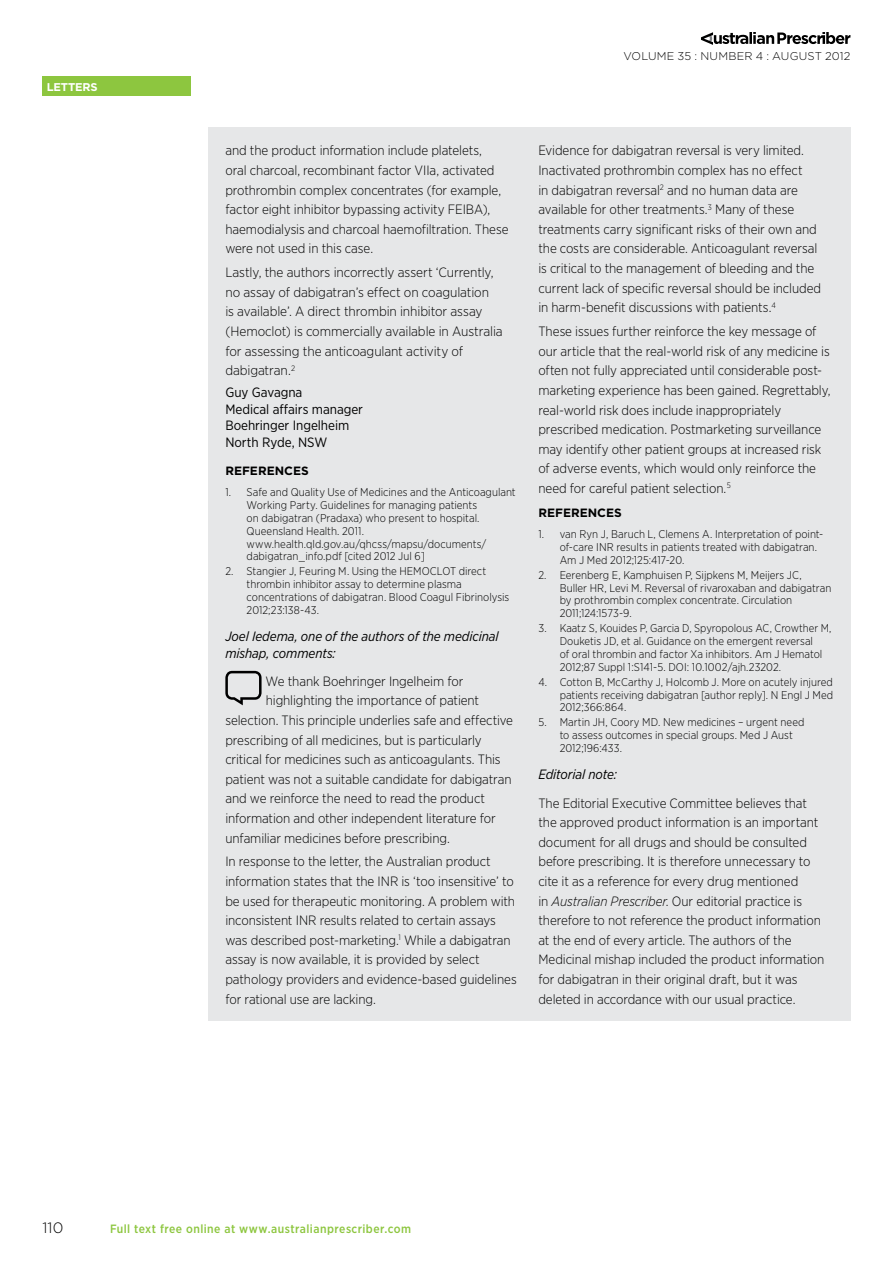
<style>
.page{position:relative;width:893px;height:1263px;background:#fff}
.page>*{position:absolute;margin:0;border:0;box-sizing:border-box;transform-origin:0 0}
.t1{font:300 15px "Gotham";color:#000}
.t2{font:300 13.5px/19.6px "Gotham Narrow";letter-spacing:-.005em;color:#000}
.t3{font:italic 13.5px/16.6px "Gotham Narrow";letter-spacing:-.005em;color:#000}
.t4{font:13.5px/16.6px "Gotham Narrow";letter-spacing:-.005em;color:#000}
.t5{font:500 12px "Gotham Narrow";letter-spacing:.035em;color:#8dc63f}
.t6{font:700 12px "Gotham";color:#000}
.t7{font:300 11.25px/12.9px "Gotham Narrow";color:#000}
.t8{font:300 11.25px "Gotham";letter-spacing:.015em;color:#000}
.t9{font:700 11.25px "Gotham";letter-spacing:-.015em;color:#fff}
.s1{font-style:italic}
</style>
<div class="page">
<svg style="left:701px;top:32px;width:149px;height:13px"></svg>
<div style="left:43px;top:77px;width:148px;height:19px;background:#8dc63f"></div>
<div style="left:208px;top:128px;width:642px;height:892px;background:#e6e7e8"></div>
<svg style="left:225px;top:671px;width:37px;height:34px"></svg>
<p class="t9" style="left:47px;top:79px;width:52px">LETTERS</p>
<p class="t8" style="left:623px;top:48px;width:229px">VOLUME 35 : NUMBER 4 : AUGUST 2012</p>
<p class="t2" style="left:225px;top:140px;width:285px">and the product information include platelets,<br>oral charcoal, recombinant factor VIIa, activated prothrombin complex concentrates (for example, factor eight inhibitor bypassing activity FEIBA), haemodialysis and charcoal haemofiltration. These were not used in this case.</p>
<p class="t2" style="left:225px;top:262px;width:279px">Lastly, the authors incorrectly assert ‘Currently, no assay of dabigatran’s effect on coagulation<br>is available’. A direct thrombin inhibitor assay (Hemoclot) is commercially available in Australia for assessing the anticoagulant activity of dabigatran.<sup>2</sup></p>
<p class="t4" style="left:225px;top:384px;width:139px">Guy Gavagna<br>Medical affairs manager<br>Boehringer Ingelheim<br>North Ryde, NSW</p>
<p class="t6" style="left:225px;top:463px;width:34px">REFEREN</p>
<p class="t6" style="left:284px;top:463px;width:17px">CES</p>
<p class="t7" style="left:247px;top:485px;width:271px;text-indent:-21px">1. Safe and Quality Use of Medicines and the Anticoagulant Working Party. Guidelines for managing patients<br>on dabigatran (Pradaxa) who present to hospital.<br>Queensland Health. 2011. www.health.qld.gov.au/qhcss/mapsu/documents/ dabigatran_info.pdf [cited 2012 Jul 6]</p>
<p class="t7" style="left:247px;top:565px;width:264px;text-indent:-21px">2. Stangier J, Feuring M. Using the HEMOCLOT direct thrombin inhibitor assay to determine plasma concentrations of dabigatran. Blood Coagul Fibrinolysis 2012;23:138-43.</p>
<p class="t3" style="left:225px;top:628px;width:275px">Joel Iedema, one of the authors of the medicinal mishap, comments:</p>
<p class="t2" style="left:266px;top:671px;width:199px">We thank Boehringer Ingelheim for</p>
<p class="t2" style="left:266px;top:690px;width:215px">highlighting the importance of patient</p>
<p class="t2" style="left:225px;top:710px;width:289px">selection. This principle underlies safe and effective</p>
<p class="t2" style="left:225px;top:730px;width:258px">prescribing of all medicines, but is particularly</p>
<p class="t2" style="left:225px;top:749px;width:277px">critical for medicines such as anticoagulants. This</p>
<p class="t2" style="left:225px;top:769px;width:288px">patient was not a suitable candidate for dabigatran</p>
<p class="t2" style="left:225px;top:788px;width:261px">and we reinforce the need to read the product</p>
<p class="t2" style="left:225px;top:808px;width:272px">information and other independent literature for</p>
<p class="t2" style="left:225px;top:828px;width:226px">unfamiliar medicines before prescribing.</p>
<p class="t2" style="left:225px;top:851px;width:293px">In response to the letter, the Australian product information states that the INR is ‘too insensitive’ to be used for therapeutic monitoring. A problem with inconsistent INR results related to certain assays was described post-marketing.<sup>1</sup> While a dabigatran assay is now available, it is provided by select pathology providers and evidence-based guidelines for rational use are lacking.</p>
<p class="t2" style="left:538px;top:140px;width:284px">Evidence for dabigatran reversal is very limited.<br>Inactivated prothrombin complex has no effect<br>in dabigatran reversal<sup>2</sup> and no human data are available for other treatments.<sup>3</sup> Many of these treatments carry significant risks of their own and the costs are considerable. Anticoagulant reversal is critical to the management of bleeding and the current lack of specific reversal should be included in harm-benefit discussions with patients.<sup>4</sup></p>
<p class="t2" style="left:538px;top:321px;width:294px">These issues further reinforce the key message of our article that the real-world risk of any medicine is often not fully appreciated until considerable post&shy;marketing experience has been gained. Regrettably, real-world risk does include inappropriately prescribed medication. Postmarketing surveillance may identify other patient groups at increased risk of adverse events, which would only reinforce the need for careful patient selection.<sup>5</sup></p>
<p class="t6" style="left:538px;top:504px;width:34px">REFEREN</p>
<p class="t6" style="left:597px;top:504px;width:17px">CES</p>
<p class="t7" style="left:560px;top:527px;width:265px;text-indent:-21px">1. van Ryn J, Baruch L, Clemens A. Interpretation of point&shy;of-care INR results in patients treated with dabigatran.<br>Am J Med 2012;125:417-20.</p>
<p class="t7" style="left:560px;top:568px;width:273px;text-indent:-21px">2. Eerenberg E, Kamphuisen P, Sijpkens M, Meijers JC, Buller HR, Levi M. Reversal of rivaroxaban and dabigatran by prothrombin complex concentrate. Circulation 2011;124:1573-9.</p>
<p class="t7" style="left:560px;top:621px;width:273px;text-indent:-21px">3. Kaatz S, Kouides P, Garcia D, Spyropolous AC, Crowther M, Douketis JD, et al. Guidance on the emergent reversal<br>of oral thrombin and factor Xa inhibitors. Am J Hematol 2012;87 Suppl 1:S141-5. DOI: 10.1002/ajh.23202.</p>
<p class="t7" style="left:560px;top:675px;width:275px;text-align:justify;text-indent:-21px">4. Cotton B, McCarthy J, Holcomb J. More on acutely injured patients receiving dabigatran [author reply]. N Engl J Med 2012;366:864.</p>
<p class="t7" style="left:560px;top:716px;width:246px;text-indent:-21px">5. Martin JH, Coory MD. New medicines – urgent need to assess outcomes in special groups. Med J Aust<br>2012;196:433.</p>
<p class="t3" style="left:538px;top:766px;width:80px">Editorial note:</p>
<p class="t2" style="left:538px;top:793px;width:287px">The Editorial Executive Committee believes that the approved product information is an important document for all drugs and should be consulted before prescribing. It is therefore unnecessary to cite it as a reference for every drug mentioned<br>in <span class="s1">Australian Prescriber</span>. Our editorial practice is therefore to not reference the product information at the end of every article. The authors of the Medicinal mishap included the product information for dabigatran in their original draft, but it was deleted in accordance with our usual practice.</p>
<p class="t1" style="left:43px;top:1218px;width:22px">110</p>
<p class="t5" style="left:110px;top:1221px;width:302px">Full text free online at www.australianprescriber.com</p>
</div>
